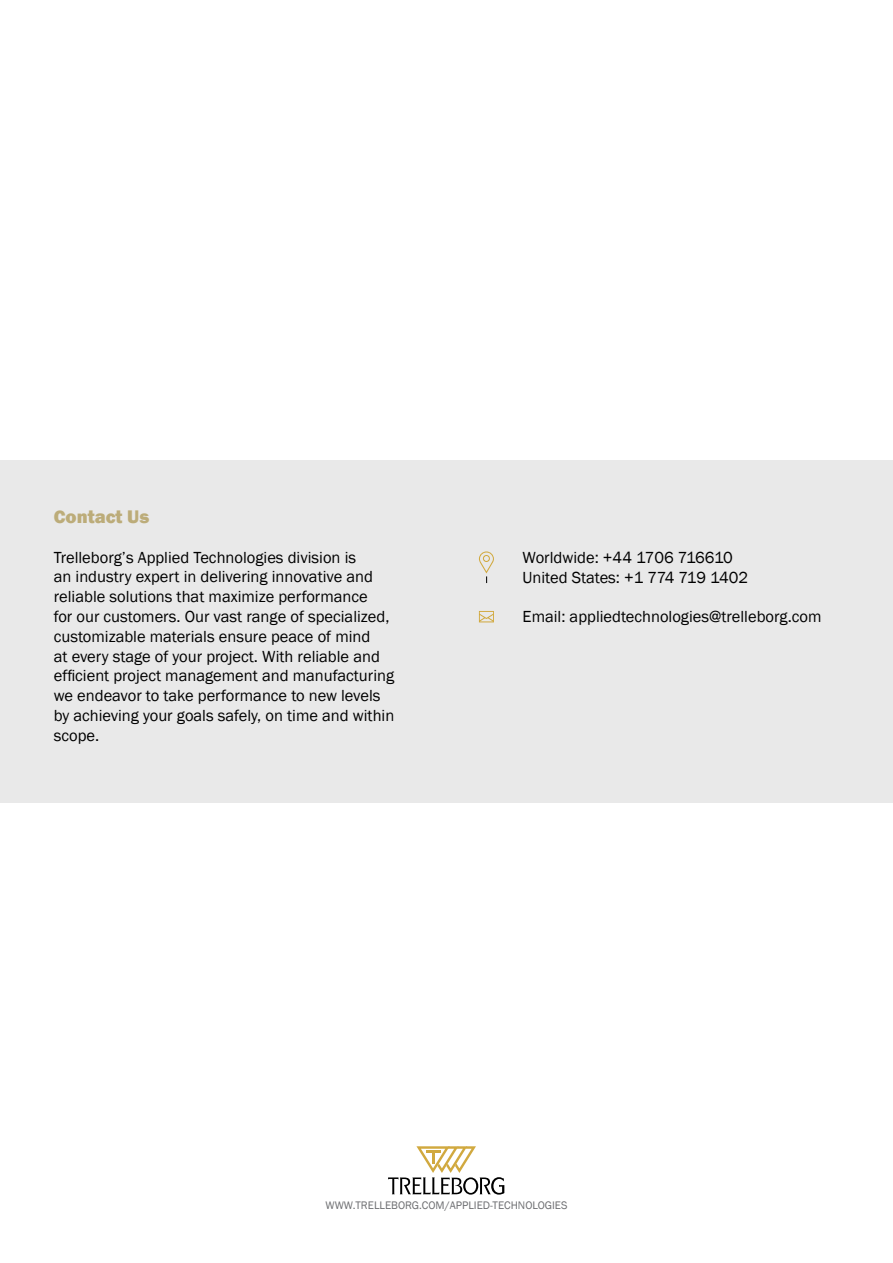
<style>
.page{position:relative;width:893px;height:1263px;background:#fff}
.page>*{position:absolute;margin:0;border:0;box-sizing:border-box;transform-origin:0 0}
.t1{font:800 18.75px "Franklin Gothic";color:#bcac79}
.t2{font:16.5px/19.8px "Franklin Gothic";color:#000}
.t3{font:11.25px "Franklin Gothic";color:#6d6e71}
</style>
<div class="page">
<div style="left:0;top:460px;width:893px;height:343px;background:#e9e9e9"></div>
<svg style="left:388px;top:1146px;width:116px;height:48px"></svg>
<svg style="left:479px;top:551px;width:15px;height:32px"></svg>
<svg style="left:479px;top:611px;width:15px;height:11px"></svg>
<p class="t1" style="left:54px;top:504px;width:97px">Contact Us</p>
<p class="t2" style="left:54px;top:547px;width:342px">Trelleborg’s Applied Technologies division is<br>an industry expert in delivering innovative and reliable solutions that maximize performance<br>for our customers. Our vast range of specialized, customizable materials ensure peace of mind<br>at every stage of your project. With reliable and efficient project management and manufacturing we endeavor to take performance to new levels by achieving your goals safely, on time and within scope.</p>
<p class="t2" style="left:523px;top:548px;width:227px">Worldwide: +44 1706 716610<br>United States: +1 774 719 1402</p>
<p class="t2" style="left:523px;top:607px;width:300px">Email: appliedtechnologies@trelleborg.com</p>
<p class="t3" style="left:325px;top:1198px;width:243px">WWW.TRELLEBORG.COM/APPLIED-TECHNOLOGIES</p>
</div>
